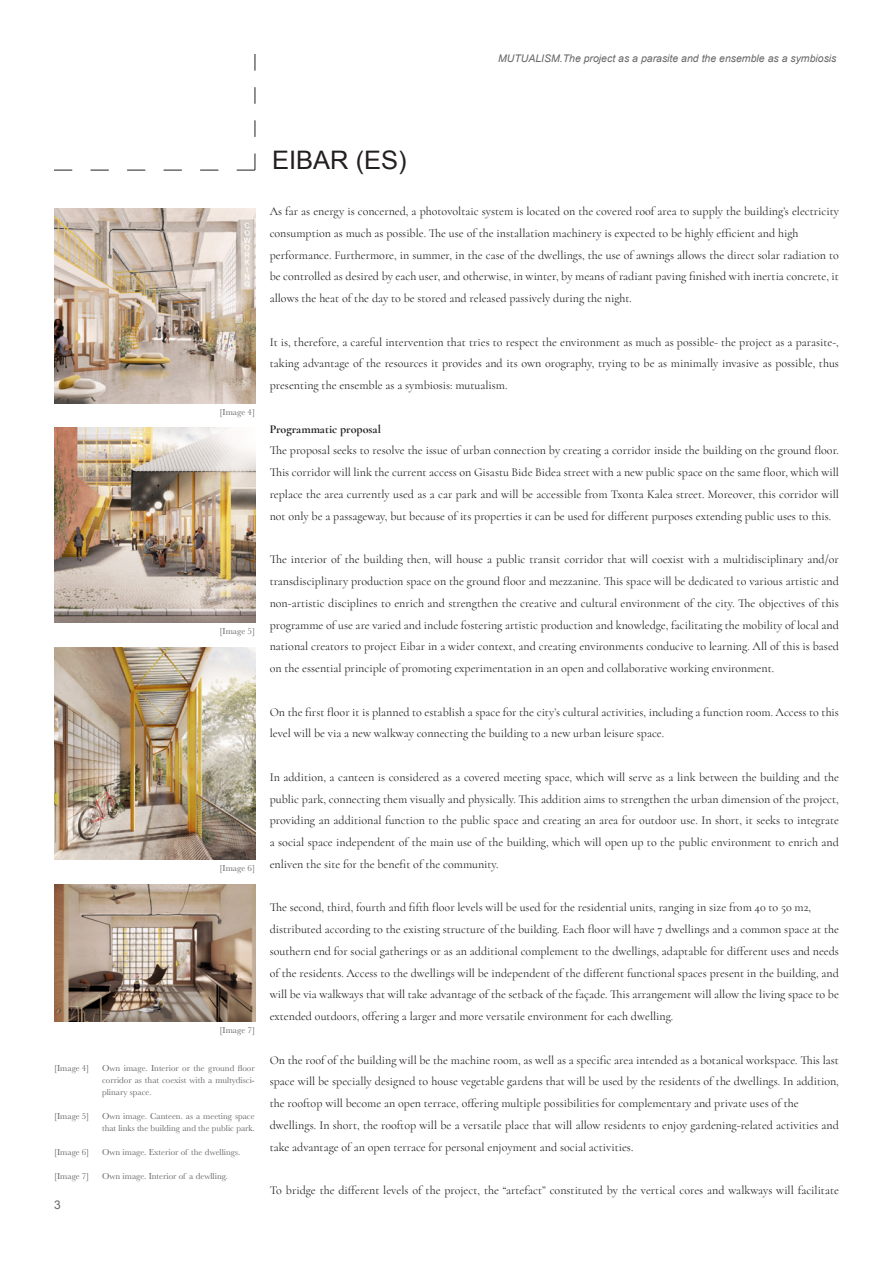
<style>
.page{position:relative;width:893px;height:1263px;background:#fff}
.page>*{position:absolute;margin:0;border:0;box-sizing:border-box;transform-origin:0 0}
.t1{font:25.5px "Arial";color:#231f20}
.t2{font:12px/21.8px "Cormorant";color:#231f20;text-align:justify}
.t3{font:700 12px "Cormorant";color:#231f20}
.t4{font:12px "Arial";color:#67676a}
.t5{font:italic 10.5px "Arial";color:#67676a}
.t6{font:9px/12px "Baskerville";color:#67676a;text-align:justify}
</style>
<div class="page">
<svg style="left:54px;top:54px;width:202px;height:117px"></svg>
<img style="left:54px;top:208px;width:201px;height:195px">
<img style="left:54px;top:428px;width:201px;height:195px">
<img style="left:54px;top:647px;width:201px;height:213px">
<img style="left:54px;top:884px;width:201px;height:137px">
<p class="t5" style="left:498px;top:51px;width:340px">MUTUALISM.The project as a parasite and the ensemble as a symbiosis</p>
<p class="t6" style="left:219px;top:406px;width:37px">[Image 4]</p>
<p class="t6" style="left:219px;top:626px;width:37px">[Image 5]</p>
<p class="t6" style="left:219px;top:862px;width:37px">[Image 6]</p>
<p class="t6" style="left:54px;top:1062px;width:37px">[Image 4]</p>
<p class="t6" style="left:54px;top:1110px;width:37px">[Image 5]</p>
<p class="t6" style="left:54px;top:1146px;width:37px">[Image 6]</p>
<p class="t6" style="left:54px;top:1170px;width:37px">[Image 7]</p>
<p class="t4" style="left:54px;top:1197px;width:8px">3</p>
<p class="t6" style="left:219px;top:1024px;width:37px">[Image 7]</p>
<p class="t6" style="left:102px;top:1062px;width:154px">Own image. Interior or the ground floor corridor as that coexist with a multydisci&shy;plinary space.</p>
<p class="t6" style="left:102px;top:1110px;width:154px">Own image. Canteen. as a meeting space that links the building and the public park.</p>
<p class="t6" style="left:102px;top:1146px;width:140px">Own image. Exterior of the dwellings.</p>
<p class="t6" style="left:102px;top:1170px;width:127px">Own image. Interior of a dewlling.</p>
<h1 class="t1" style="left:272px;top:143px;width:136px">EIBAR (ES)</h1>
<p class="t2" style="left:270px;top:200px;width:571px">As far as energy is concerned, a photovoltaic system is located on the covered roof area to supply the building’s electricity consumption as much as possible. The use of the installation machinery is expected to be highly efficient and high</p>
<p class="t2" style="left:270px;top:244px;width:571px">performance. Furthermore, in summer, in the case of the dwellings, the use of awnings allows the direct solar radiation to be controlled as desired by each user, and otherwise, in winter, by means of radiant paving finished with inertia concrete, it allows the heat of the day to be stored and released passively during the night.</p>
<p class="t2" style="left:270px;top:331px;width:571px">It is, therefore, a careful intervention that tries to respect the environment as much as possible- the project as a parasite-, taking advantage of the resources it provides and its own orography, trying to be as minimally invasive as possible, thus presenting the ensemble as a symbiosis: mutualism.</p>
<p class="t3" style="left:270px;top:421px;width:113px">Programmatic proposal</p>
<p class="t2" style="left:270px;top:440px;width:571px">The proposal seeks to resolve the issue of urban connection by creating a corridor inside the building on the ground floor.<br>This corridor will link the current access on Gisastu Bide Bidea street with a new public space on the same floor, which will replace the area currently used as a car park and will be accessible from Txonta Kalea street. Moreover, this corridor will not only be a passageway, but because of its properties it can be used for different purposes extending public uses to this.</p>
<p class="t2" style="left:270px;top:548px;width:571px">The interior of the building then, will house a public transit corridor that will coexist with a multidisciplinary and/or transdisciplinary production space on the ground floor and mezzanine. This space will be dedicated to various artistic and non-artistic disciplines to enrich and strengthen the creative and cultural environment of the city. The objectives of this programme of use are varied and include fostering artistic production and knowledge, facilitating the mobility of local and national creators to project Eibar in a wider context, and creating environments conducive to learning. All of this is based on the essential principle of promoting experimentation in an open and collaborative working environment.</p>
<p class="t2" style="left:270px;top:701px;width:571px">On the first floor it is planned to establish a space for the city’s cultural activities, including a function room. Access to this level will be via a new walkway connecting the building to a new urban leisure space.</p>
<p class="t2" style="left:270px;top:766px;width:571px">In addition, a canteen is considered as a covered meeting space, which will serve as a link between the building and the public park, connecting them visually and physically. This addition aims to strengthen the urban dimension of the project, providing an additional function to the public space and creating an area for outdoor use. In short, it seeks to integrate a social space independent of the main use of the building, which will open up to the public environment to enrich and enliven the site for the benefit of the community.</p>
<p class="t2" style="left:270px;top:896px;width:543px">The second, third, fourth and fifth floor levels will be used for the residential units, ranging in size from 40 to 50 m2,</p>
<p class="t2" style="left:270px;top:918px;width:571px">distributed according to the existing structure of the building. Each floor will have 7 dwellings and a common space at the southern end for social gatherings or as an additional complement to the dwellings, adaptable for different uses and needs of the residents. Access to the dwellings will be independent of the different functional spaces present in the building, and will be via walkways that will take advantage of the setback of the façade. This arrangement will allow the living space to be extended outdoors, offering a larger and more versatile environment for each dwelling.</p>
<p class="t2" style="left:270px;top:1049px;width:571px">On the roof of the building will be the machine room, as well as a specific area intended as a botanical workspace. This last space will be specially designed to house vegetable gardens that will be used by the residents of the dwellings. In addition, the rooftop will become an open terrace, offering multiple possibilities for complementary and private uses of the</p>
<p class="t2" style="left:270px;top:1114px;width:571px">dwellings. In short, the rooftop will be a versatile place that will allow residents to enjoy gardening-related activities and take advantage of an open terrace for personal enjoyment and social activities.</p>
<p class="t2" style="left:270px;top:1179px;width:571px">To bridge the different levels of the project, the “artefact” constituted by the vertical cores and walkways will facilitate</p>
</div>
